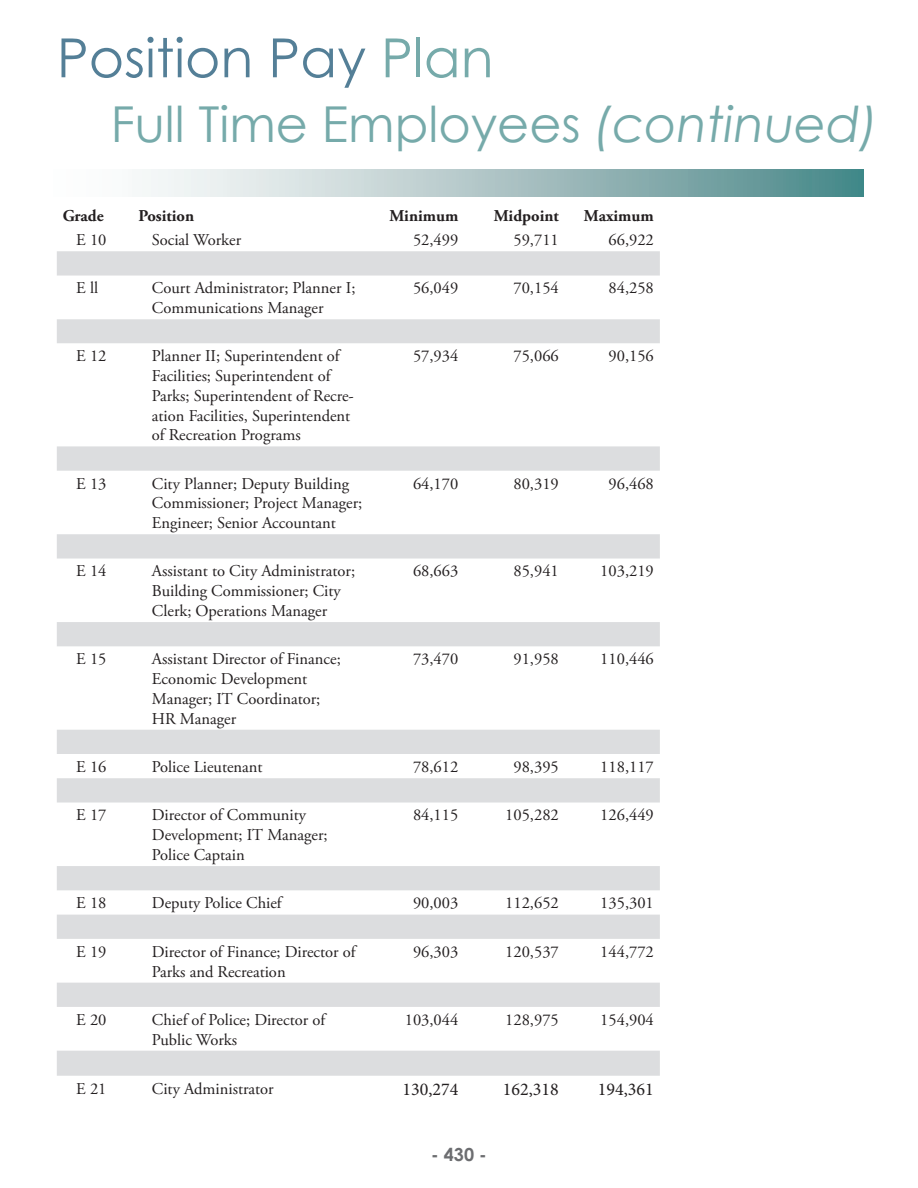
<style>
.page{position:relative;width:918px;height:1188px;background:#fff}
.page>*{position:absolute;margin:0;border:0;box-sizing:border-box;transform-origin:0 0}
.t1{font:54px "Century Gothic";color:#547f97}
.t2{font:49.5px "Century Gothic";color:#76aaaa}
.t3{font:18px "Minion Pro";color:#231f20}
.t4{font:700 18px "Century Gothic";color:#6c6d70}
.t5{font:16.5px/19.8px "Adobe Garamond Pro";color:#231f20}
.t6{font:700 16.5px "Adobe Garamond Pro";color:#231f20}
.s1{color:#76aaaa}
.s2{font-style:italic}
</style>
<div class="page">
<svg style="left:142px;top:169px;width:722px;height:27px;background:#a7c2c3"></svg>
<svg style="left:57px;top:251px;width:603px;height:825px"></svg>
<p class="t1" style="left:57px;top:20px;width:438px">Position Pay <span class="s1">Plan</span></p>
<p class="t2" style="left:111px;top:90px;width:769px">Full Time Employees <span class="s2">(continued)</span></p>
<p class="t6" style="left:63px;top:206px;width:42px">Grade</p>
<p class="t6" style="left:138px;top:206px;width:57px">Position</p>
<p class="t6" style="left:390px;top:206px;width:70px">Minimum</p>
<p class="t6" style="left:494px;top:206px;width:66px">Midpoint</p>
<p class="t6" style="left:584px;top:206px;width:71px">Maximum</p>
<p class="t5" style="left:76px;top:231px;width:32px">E 10</p>
<p class="t5" style="left:152px;top:231px;width:91px">Social Worker</p>
<p class="t5" style="left:413px;top:231px;width:47px">52,499</p>
<p class="t5" style="left:513px;top:231px;width:47px">59,711</p>
<p class="t5" style="left:609px;top:231px;width:47px">66,922</p>
<p class="t5" style="left:76px;top:279px;width:23px">E ll</p>
<p class="t5" style="left:152px;top:279px;width:205px">Court Administrator; Planner I;<br>Communications Manager</p>
<p class="t5" style="left:413px;top:279px;width:47px">56,049</p>
<p class="t5" style="left:513px;top:279px;width:47px">70,154</p>
<p class="t5" style="left:609px;top:279px;width:47px">84,258</p>
<p class="t5" style="left:76px;top:347px;width:32px">E 12</p>
<p class="t5" style="left:152px;top:347px;width:204px">Planner II; Superintendent of<br>Facilities; Superintendent of<br>Parks; Superintendent of Recre&shy;ation Facilities, Superintendent of Recreation Programs</p>
<p class="t5" style="left:413px;top:347px;width:47px">57,934</p>
<p class="t5" style="left:513px;top:347px;width:47px">75,066</p>
<p class="t5" style="left:609px;top:347px;width:47px">90,156</p>
<p class="t5" style="left:76px;top:474px;width:32px">E 13</p>
<p class="t5" style="left:152px;top:474px;width:212px">City Planner; Deputy Building<br>Commissioner; Project Manager;<br>Engineer; Senior Accountant</p>
<p class="t5" style="left:413px;top:474px;width:47px">64,170</p>
<p class="t5" style="left:513px;top:474px;width:47px">80,319</p>
<p class="t5" style="left:609px;top:474px;width:47px">96,468</p>
<p class="t5" style="left:76px;top:562px;width:32px">E 14</p>
<p class="t5" style="left:152px;top:562px;width:205px">Assistant to City Administrator;<br>Building Commissioner; City<br>Clerk; Operations Manager</p>
<p class="t5" style="left:413px;top:562px;width:47px">68,663</p>
<p class="t5" style="left:513px;top:562px;width:47px">85,941</p>
<p class="t5" style="left:600px;top:562px;width:55px">103,219</p>
<p class="t5" style="left:76px;top:650px;width:32px">E 15</p>
<p class="t5" style="left:152px;top:650px;width:190px">Assistant Director of Finance;<br>Economic Development<br>Manager; IT Coordinator;<br>HR Manager</p>
<p class="t5" style="left:413px;top:650px;width:47px">73,470</p>
<p class="t5" style="left:513px;top:650px;width:47px">91,958</p>
<p class="t5" style="left:600px;top:650px;width:55px">110,446</p>
<p class="t5" style="left:76px;top:757px;width:32px">E 16</p>
<p class="t5" style="left:152px;top:757px;width:112px">Police Lieutenant</p>
<p class="t5" style="left:413px;top:757px;width:47px">78,612</p>
<p class="t5" style="left:513px;top:757px;width:47px">98,395</p>
<p class="t5" style="left:600px;top:757px;width:55px">118,117</p>
<p class="t5" style="left:76px;top:806px;width:32px">E 17</p>
<p class="t5" style="left:152px;top:806px;width:177px">Director of Community<br>Development; IT Manager;<br>Police Captain</p>
<p class="t5" style="left:413px;top:806px;width:47px">84,115</p>
<p class="t5" style="left:505px;top:806px;width:55px">105,282</p>
<p class="t5" style="left:600px;top:806px;width:55px">126,449</p>
<p class="t5" style="left:76px;top:894px;width:32px">E 18</p>
<p class="t5" style="left:152px;top:894px;width:131px">Deputy Police Chief</p>
<p class="t5" style="left:413px;top:894px;width:47px">90,003</p>
<p class="t5" style="left:505px;top:894px;width:55px">112,652</p>
<p class="t5" style="left:600px;top:894px;width:55px">135,301</p>
<p class="t5" style="left:76px;top:942px;width:32px">E 19</p>
<p class="t5" style="left:152px;top:942px;width:205px">Director of Finance; Director of<br>Parks and Recreation</p>
<p class="t5" style="left:413px;top:942px;width:47px">96,303</p>
<p class="t5" style="left:505px;top:942px;width:55px">120,537</p>
<p class="t5" style="left:600px;top:942px;width:55px">144,772</p>
<p class="t5" style="left:76px;top:1010px;width:32px">E 20</p>
<p class="t5" style="left:152px;top:1010px;width:175px">Chief of Police; Director of<br>Public Works</p>
<p class="t5" style="left:405px;top:1010px;width:55px">103,044</p>
<p class="t5" style="left:505px;top:1010px;width:55px">128,975</p>
<p class="t5" style="left:600px;top:1010px;width:55px">154,904</p>
<p class="t5" style="left:76px;top:1079px;width:32px">E 21</p>
<p class="t5" style="left:152px;top:1079px;width:123px">City Administrator</p>
<p class="t3" style="left:402px;top:1077px;width:57px">130,274</p>
<p class="t3" style="left:503px;top:1077px;width:57px">162,318</p>
<p class="t3" style="left:598px;top:1077px;width:57px">194,361</p>
<p class="t4" style="left:431px;top:1141px;width:57px">- 430 -</p>
</div>
